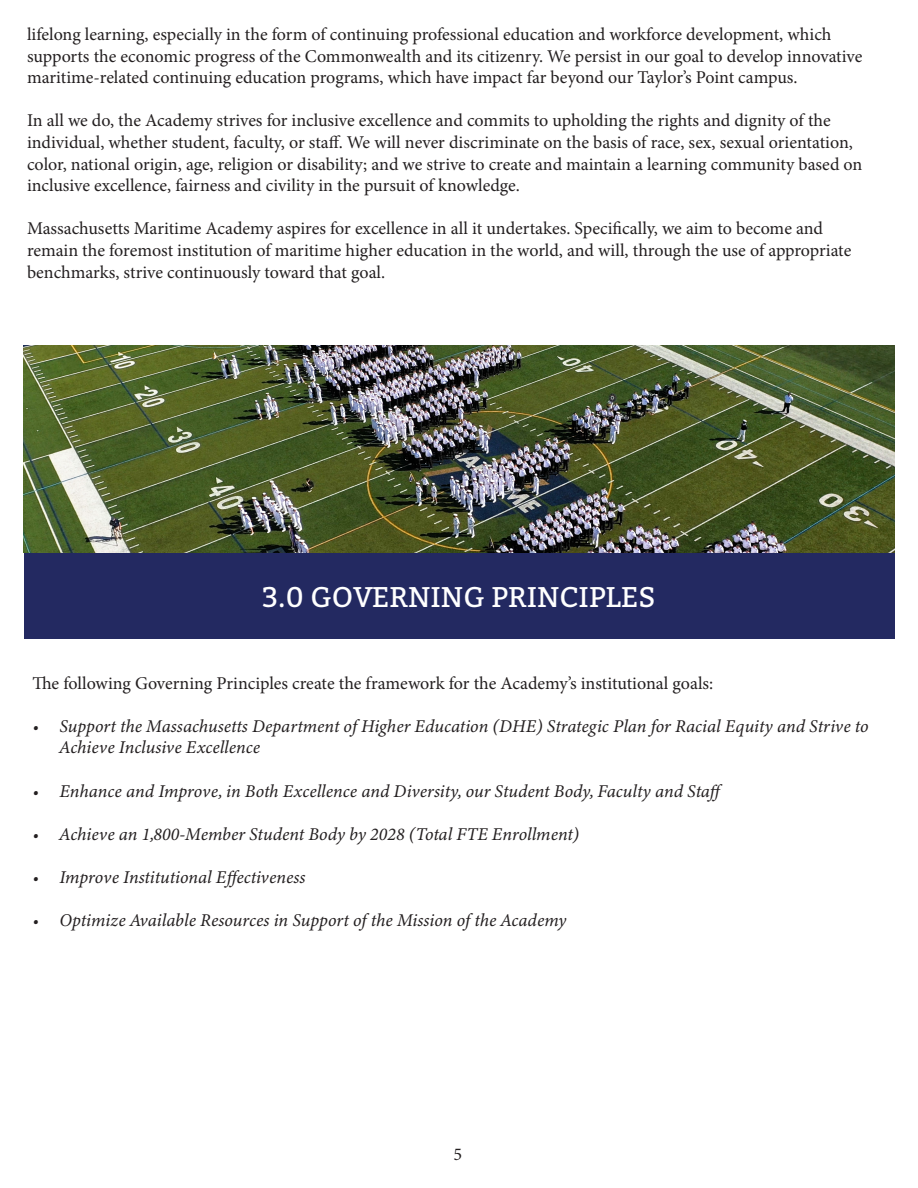
<style>
.page{position:relative;width:918px;height:1188px;background:#fff}
.page>*{position:absolute;margin:0;border:0;box-sizing:border-box;transform-origin:0 0}
.t1{font:28.5px "Bitter";color:#fff}
.t2{font:18px/21.6px "Minion Pro";color:#231f20}
.t3{font:italic 18px/21.6px "Minion Variable Concept";color:#231f20}
</style>
<div class="page">
<div style="left:24px;top:552px;width:870px;height:87px;background:#232961"></div>
<img style="left:24px;top:346px;width:870px;height:206px">
<p class="t2" style="left:27px;top:24px;width:837px">lifelong learning, especially in the form of continuing professional education and workforce development, which supports the economic progress of the Commonwealth and its citizenry. We persist in our goal to develop innovative maritime-related continuing education programs, which have impact far beyond our Taylor’s Point campus.</p>
<p class="t2" style="left:27px;top:110px;width:837px">In all we do, the Academy strives for inclusive excellence and commits to upholding the rights and dignity of the individual, whether student, faculty, or staff. We will never discriminate on the basis of race, sex, sexual orientation, color, national origin, age, religion or disability; and we strive to create and maintain a learning community based on inclusive excellence, fairness and civility in the pursuit of knowledge.</p>
<p class="t2" style="left:27px;top:218px;width:826px">Massachusetts Maritime Academy aspires for excellence in all it undertakes. Specifically, we aim to become and remain the foremost institution of maritime higher education in the world, and will, through the use of appropriate benchmarks, strive continuously toward that goal.</p>
<p class="t1" style="left:263px;top:579px;width:394px">3.0 GOVERNING PRINCIPLES</p>
<p class="t2" style="left:32px;top:672px;width:682px">The following Governing Principles create the framework for the Academy’s institutional goals:</p>
<p class="t3" style="left:59px;top:715px;width:811px;text-indent:-27px">• Support the Massachusetts Department of Higher Education (DHE) Strategic Plan for Racial Equity and Strive to<br>Achieve Inclusive Excellence</p>
<p class="t3" style="left:32px;top:780px;width:694px">• Enhance and Improve, in Both Excellence and Diversity, our Student Body, Faculty and Staff</p>
<p class="t3" style="left:32px;top:823px;width:548px">• Achieve an 1,800-Member Student Body by 2028 (Total FTE Enrollment)</p>
<p class="t3" style="left:32px;top:866px;width:275px">• Improve Institutional Effectiveness</p>
<p class="t3" style="left:32px;top:910px;width:536px">• Optimize Available Resources in Support of the Mission of the Academy</p>
<p class="t2" style="left:454px;top:1144px;width:10px">5</p>
</div>
